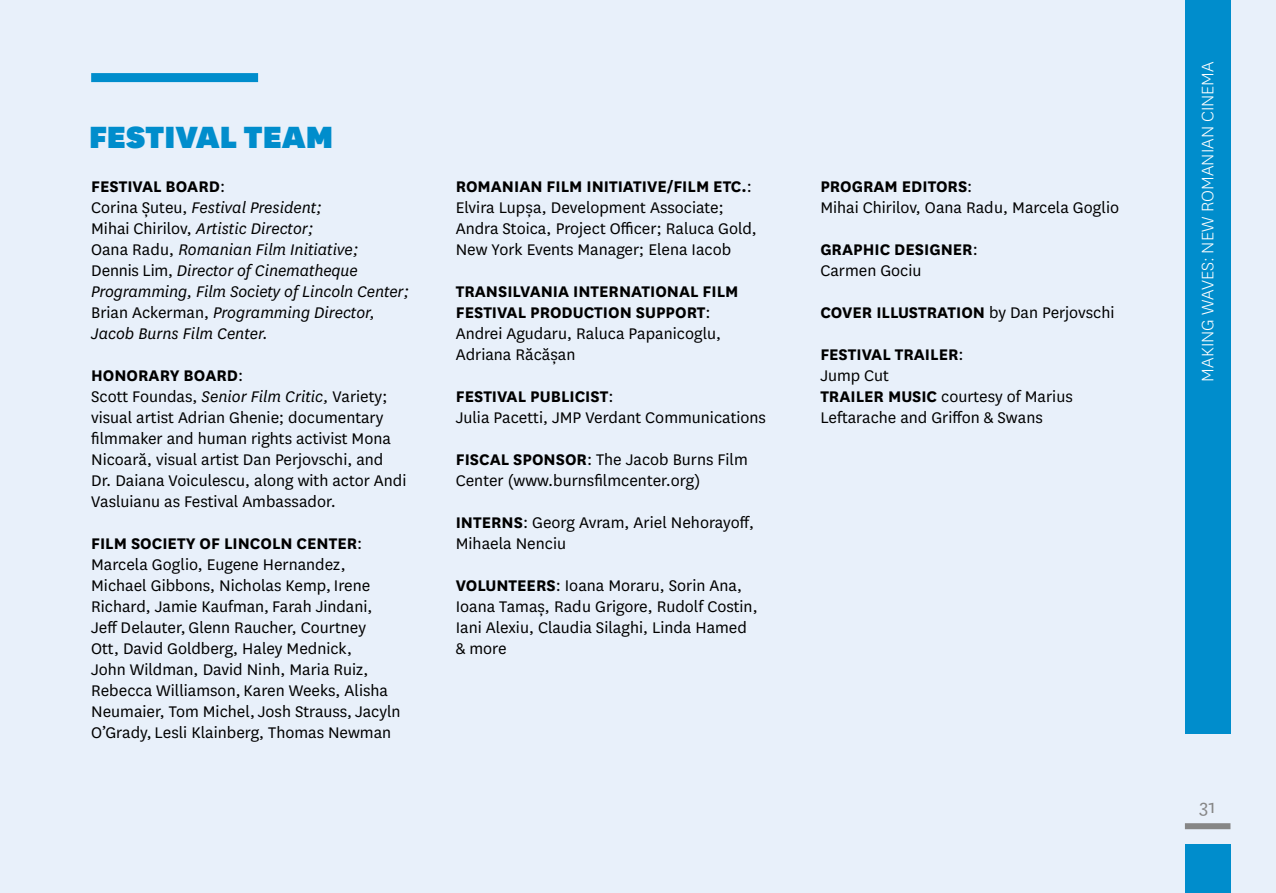
<style>
.page{position:relative;width:1276px;height:893px;background:#e8f0fa}
.page>*{position:absolute;margin:0;border:0;box-sizing:border-box;transform-origin:0 0}
.t1{font:900 36px "National";color:#008dcc}
.t2{font:21px "National";color:#868686}
.t3{font:300 19.5px "National";letter-spacing:.01em;color:#fff}
.t4{font:18px/21px "National";color:#000}
.t5{font:700 18px "National";color:#000}
.t6{font:italic 18px/21px "National";color:#000}
.s1{font-style:normal}
.s2{font-style:italic}
.s3{font-weight:700}
</style>
<div class="page">
<div style="left:1185px;top:823px;width:45px;height:6px;background:#868686"></div>
<div style="left:91px;top:73px;width:167px;height:9px;background:#008dcc"></div>
<div style="left:1185px;top:844px;width:45px;height:49px;background:#008dcc"></div>
<div style="left:1185px;top:0;width:45px;height:733px;background:#008dcc"></div>
<h1 class="t1" style="left:89px;top:112px;width:246px">FESTIVAL TEAM</h1>
<p class="t5" style="left:91px;top:174px;width:46px">FESTIVAL</p>
<p class="t5" style="left:166px;top:174px;width:22px">BOARD</p>
<p class="t6" style="left:91px;top:176px;width:319px;text-indent:129px"><span class="s1">:<br>Corina Șuteu,</span> Festival President;<br><span class="s1">Mihai Chirilov,</span> Artistic Director;<br><span class="s1">Oana Radu,</span> Romanian Film Initiative;<br><span class="s1">Dennis Lim,</span> Director of Cinematheque<br>Programming, Film Society of Lincoln Center;<br><span class="s1">Brian Ackerman,</span> Programming Director,<br>Jacob Burns Film Center.</p>
<p class="t5" style="left:91px;top:363px;width:13px">HONORAR</p>
<p class="t5" style="left:170px;top:363px;width:36px">Y BOARD</p>
<p class="t4" style="left:91px;top:364px;width:317px;text-indent:147px">:<br>Scott Foundas, <span class="s2">Senior Film Critic,</span> Variety; visual artist Adrian Ghenie; documentary filmmaker and human rights activist Mona Nicoară, visual artist Dan Perjovschi, and Dr. Daiana Voiculescu, along with actor Andi Vasluianu as Festival Ambassador.</p>
<p class="t5" style="left:91px;top:531px;width:18px">FILM</p>
<p class="t5" style="left:131px;top:531px;width:20px">SOCIE</p>
<p class="t5" style="left:177px;top:531px;width:67px">TY OF LINCOLN</p>
<p class="t4" style="left:91px;top:532px;width:311px;text-indent:205px"><span class="s3">CENTER</span>:<br>Marcela Goglio, Eugene Hernandez, Michael Gibbons, Nicholas Kemp, Irene Richard, Jamie Kaufman, Farah Jindani, Jeff Delauter, Glenn Raucher, Courtney<br>Ott, David Goldberg, Haley Mednick,<br>John Wildman, David Ninh, Maria Ruiz, Rebecca Williamson, Karen Weeks, Alisha Neumaier, Tom Michel, Josh Strauss, Jacyln O’Grady, Lesli Klainberg, Thomas Newman</p>
<p class="t5" style="left:456px;top:174px;width:22px">ROMANIAN</p>
<p class="t5" style="left:546px;top:174px;width:18px">FILM</p>
<p class="t5" style="left:586px;top:174px;width:105px">INITIATIVE/FILM</p>
<p class="t4" style="left:456px;top:175px;width:303px;text-indent:257px"><span class="s3">ETC.</span>:<br>Elvira Lupșa, Development Associate;<br>Andra Stoica, Project Officer; Raluca Gold,<br>New York Events Manager; Elena Iacob</p>
<p class="t5" style="left:456px;top:279px;width:11px">TRANSILVANIA</p>
<p class="t5" style="left:573px;top:279px;width:38px">INTERNA</p>
<p class="t5" style="left:641px;top:279px;width:19px">TIONAL</p>
<p class="t5" style="left:702px;top:279px;width:18px">FILM</p>
<p class="t5" style="left:456px;top:300px;width:46px">FESTIVAL</p>
<p class="t5" style="left:530px;top:300px;width:12px">PRODUC</p>
<p class="t5" style="left:594px;top:300px;width:19px">TION</p>
<p class="t4" style="left:456px;top:301px;width:267px;text-indent:180px"><span class="s3">SUPPORT</span>:<br>Andrei Agudaru, Raluca Papanicoglu,<br>Adriana Răcășan</p>
<p class="t5" style="left:456px;top:384px;width:46px">FESTIVAL</p>
<p class="t5" style="left:530px;top:384px;width:10px">PUBLICIS</p>
<p class="t4" style="left:456px;top:385px;width:312px;text-align:center"><span class="s3">T</span>:<br>Julia Pacetti, JMP Verdant Communications</p>
<p class="t5" style="left:456px;top:447px;width:19px">FISCAL</p>
<p class="t5" style="left:513px;top:447px;width:31px">SPONSOR</p>
<p class="t4" style="left:456px;top:448px;width:294px;text-indent:131px">: The Jacob Burns Film<br>Center (www.burnsfilmcenter.org)</p>
<p class="t5" style="left:456px;top:510px;width:37px">INTERNS</p>
<p class="t4" style="left:456px;top:511px;width:300px;text-indent:67px">: Georg Avram, Ariel Nehorayoff,<br>Mihaela Nenciu</p>
<p class="t5" style="left:456px;top:573px;width:22px">VOLUN</p>
<p class="t5" style="left:508px;top:573px;width:19px">TEERS</p>
<p class="t4" style="left:456px;top:574px;width:303px;text-indent:100px">: Ioana Moraru, Sorin Ana,<br>Ioana Tamaș, Radu Grigore, Rudolf Costin,<br>Iani Alexiu, Claudia Silaghi, Linda Hamed &amp; more</p>
<p class="t4" style="left:820px;top:175px;width:300px;text-indent:82px"><span class="s3">EDITORS</span>:<br>Mihai Chirilov, Oana Radu, Marcela Goglio</p>
<p class="t5" style="left:820px;top:237px;width:96px">GRAPHIC DESIGNER</p>
<p class="t4" style="left:972px;top:238px;width:7px">:</p>
<p class="t4" style="left:820px;top:259px;width:103px">Carmen Gociu</p>
<p class="t5" style="left:820px;top:300px;width:22px">COVER</p>
<p class="t5" style="left:876px;top:300px;width:9px">ILLUS</p>
<p class="t5" style="left:918px;top:300px;width:48px">TRATION</p>
<p class="t4" style="left:989px;top:301px;width:127px">by Dan Perjovschi</p>
<p class="t5" style="left:820px;top:342px;width:46px">FESTIVAL</p>
<p class="t5" style="left:895px;top:342px;width:19px">TRAILER</p>
<p class="t4" style="left:958px;top:343px;width:7px">:</p>
<p class="t4" style="left:820px;top:364px;width:70px">Jump Cut</p>
<p class="t5" style="left:820px;top:384px;width:11px">TRAILER</p>
<p class="t5" style="left:888px;top:384px;width:11px">MUSIC</p>
<p class="t5" style="left:820px;top:174px;width:12px">PROGRAM</p>
<p class="t4" style="left:820px;top:385px;width:254px;text-indent:121px">courtesy of Marius<br>Leftarache and Griffon &amp; Swans</p>
<p class="t3" style="left:1195px;top:382px;width:322px;rotate:-90deg">MAKI NG WAVES: New Roman ian Cin ema</p>
<p class="t2" style="left:1199px;top:792px;width:18px">31</p>
</div>
